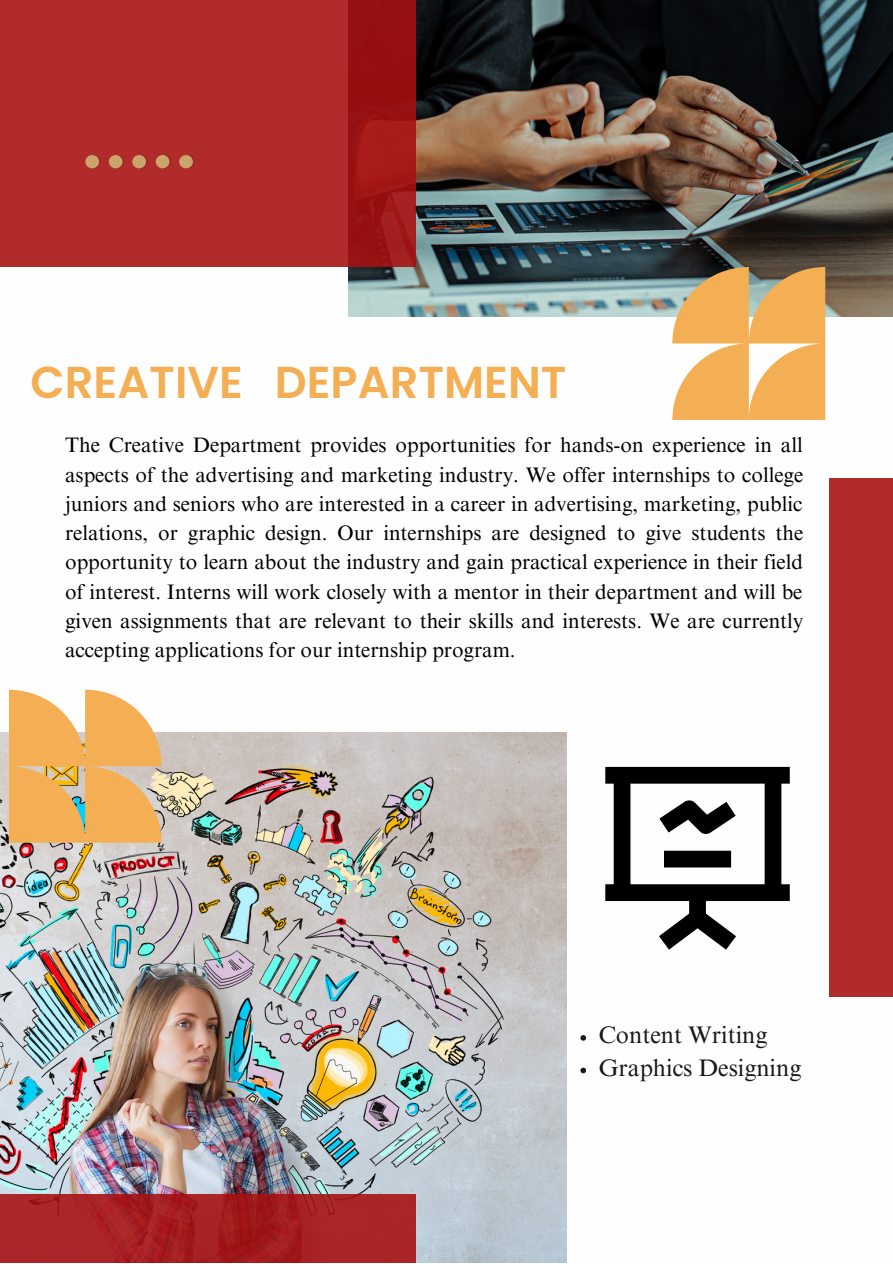
<style>
.page{position:relative;width:893px;height:1264px;background:#fff}
.page>*{position:absolute;margin:0;border:0;box-sizing:border-box;transform-origin:0 0}
.t1{font:600 44.7px "Poppins";color:#f4ae53}
.t2{font:24px "Times NRMT Pro";color:#191919}
.t3{font:21px/29.2px "Times NRMT Pro";color:#000;text-align:justify}
</style>
<div class="page">
<img style="left:0;top:732px;width:567px;height:530px">
<img style="left:348px;top:0;width:544px;height:316px">
<svg style="left:9px;top:689px;width:153px;height:153px;background:#efb86e"></svg>
<svg style="left:672px;top:267px;width:153px;height:153px;background:#e7b16a"></svg>
<svg style="left:0;top:0;width:415px;height:267px;background:#ad2727"></svg>
<svg style="left:85px;top:155px;width:109px;height:13px"></svg>
<div style="left:829px;top:478px;width:63px;height:518px;background:#b12b2b"></div>
<svg style="left:0;top:1194px;width:416px;height:68px;background:#a62022"></svg>
<svg style="left:605px;top:767px;width:184px;height:182px"></svg>
<svg style="left:580px;top:1035px;width:6px;height:5px"></svg>
<svg style="left:580px;top:1067px;width:6px;height:6px"></svg>
<p class="t1" style="left:31px;top:350px;width:537px">CREATIVE DEPARTMENT</p>
<p class="t3" style="left:65px;top:433px;width:739px">The Creative Department provides opportunities for hands-on experience in all aspects of the advertising and marketing industry. We offer internships to college juniors and seniors who are interested in a career in advertising, marketing, public relations, or graphic design. Our internships are designed to give students the opportunity to learn about the industry and gain practical experience in their field of interest. Interns will work closely with a mentor in their department and will be given assignments that are relevant to their skills and interests. We are currently accepting applications for our internship program.</p>
<p class="t2" style="left:598px;top:1025px;width:170px">Content Writing</p>
<p class="t2" style="left:598px;top:1058px;width:204px">Graphics Designing</p>
</div>
